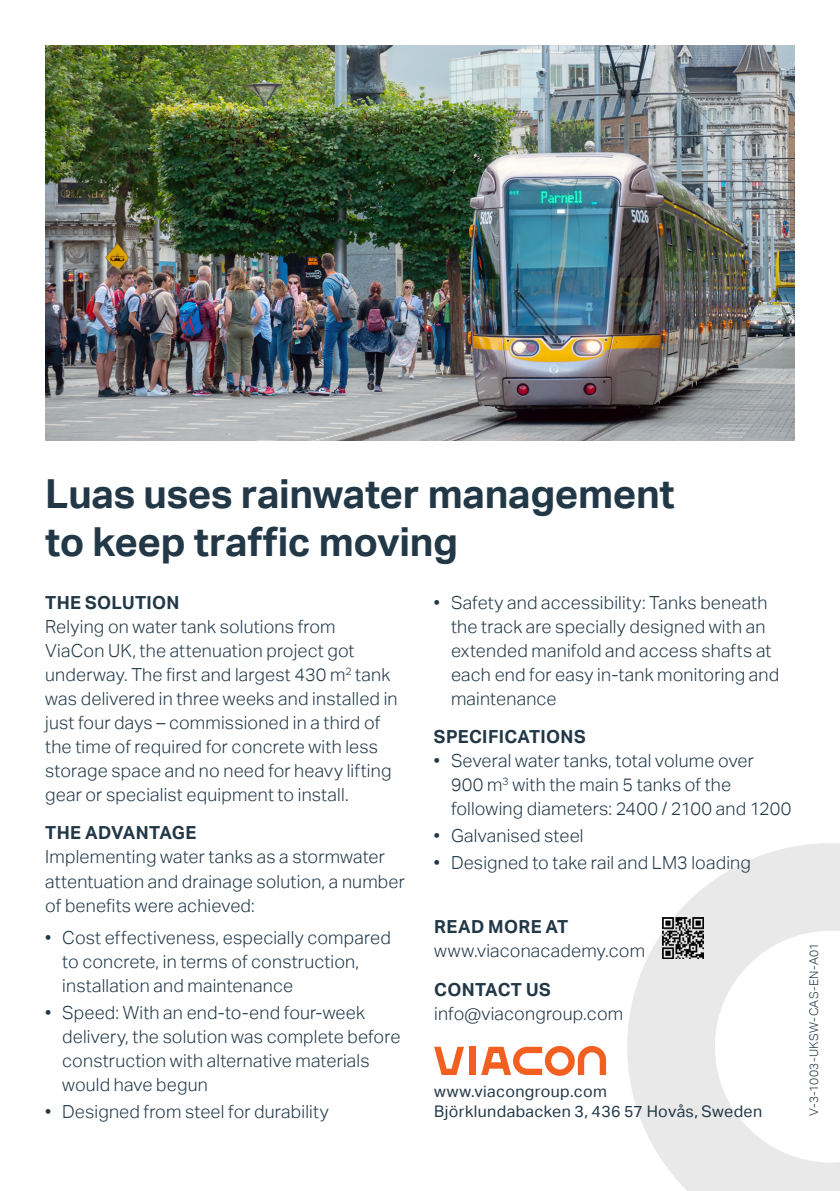
<style>
.page{position:relative;width:840px;height:1191px;background:#fff}
.page>*{position:absolute;margin:0;border:0;box-sizing:border-box;transform-origin:0 0}
.Heading_1_A5_format{font:700 40px/48px "Aktiv Grotesk";letter-spacing:-.01em;color:#223847}
.Body{font:300 18px/24px "Aktiv Grotesk";letter-spacing:.01em;color:#223847}
.Subheading_1_-_Edit__NO_CAPS_for_Brand_n{font:700 18px "Aktiv Grotesk";letter-spacing:.015em;color:#223847}
.Sender{font:16px "Aktiv Grotesk";letter-spacing:.02em;color:#223847}
.Item_number{font:300 12px "Aktiv Grotesk";letter-spacing:.025em;color:#223847}
</style>
<div class="page">
<svg style="left:627px;top:843px;width:212px;height:348px;fill:#e9e9e9"></svg>
<div style="left:469px;top:1046px;width:6px;height:29px;background:#f26021"></div>
<svg style="left:434px;top:1046px;width:30px;height:29px"></svg>
<svg style="left:481px;top:1046px;width:124px;height:29px"></svg>
<img style="left:662px;top:917px;width:41px;height:41px">
<img style="left:45px;top:45px;width:749px;height:395px">
<p class="Heading_1_A5_format" style="left:45px;top:470px;width:630px">Luas uses rainwater management to keep traffic moving</p>
<p class="Subheading_1_-_Edit__NO_CAPS_for_Brand_n" style="left:45px;top:592px;width:136px">THE SOLUTION</p>
<p class="Body" style="left:45px;top:615px;width:354px">Relying on water tank solutions from ViaCon UK, the attenuation project got underway. The first and largest 430 m<sup>2</sup> tank was delivered in three weeks and installed in just four days – commissioned in a third of the time of required for concrete with less storage space and no need for heavy lifting gear or specialist equipment to install.</p>
<p class="Subheading_1_-_Edit__NO_CAPS_for_Brand_n" style="left:45px;top:822px;width:152px">THE ADVANTAGE</p>
<p class="Body" style="left:45px;top:845px;width:361px">Implementing water tanks as a stormwater attentuation and drainage solution, a number of benefits were achieved:</p>
<p class="Body" style="left:62px;top:925px;width:330px;text-indent:-17px">• Cost effectiveness, especially compared to concrete, in terms of construction, installation and maintenance</p>
<p class="Body" style="left:62px;top:1000px;width:339px;text-indent:-17px">• Speed: With an end-to-end four-week delivery, the solution was complete before construction with alternative materials would have begun</p>
<p class="Body" style="left:45px;top:1099px;width:285px">• Designed from steel for durability</p>
<p class="Body" style="left:451px;top:591px;width:329px;text-indent:-17px">• Safety and accessibility: Tanks beneath the track are specially designed with an extended manifold and access shafts at each end for easy in-tank monitoring and maintenance</p>
<p class="Subheading_1_-_Edit__NO_CAPS_for_Brand_n" style="left:434px;top:726px;width:153px">SPECIFICATIONS</p>
<p class="Body" style="left:451px;top:749px;width:342px;text-indent:-17px">• Several water tanks, total volume over<br>900 m<sup>3</sup> with the main 5 tanks of the following diameters: 2400 / 2100 and 1200</p>
<p class="Body" style="left:434px;top:824px;width:151px">• Galvanised steel</p>
<p class="Body" style="left:434px;top:851px;width:318px">• Designed to take rail and LM3 loading</p>
<p class="Subheading_1_-_Edit__NO_CAPS_for_Brand_n" style="left:434px;top:916px;width:135px">READ MORE AT</p>
<p class="Body" style="left:434px;top:939px;width:212px">www.viaconacademy.com</p>
<p class="Subheading_1_-_Edit__NO_CAPS_for_Brand_n" style="left:434px;top:979px;width:118px">CONTACT US</p>
<p class="Body" style="left:434px;top:1001px;width:190px">info@viacongroup.com</p>
<p class="Sender" style="left:434px;top:1081px;width:174px">www.viacongroup.com</p>
<p class="Sender" style="left:434px;top:1102px;width:329px">Björklundabacken 3, 436 57 Hovås, Sweden</p>
<p class="Item_number" style="left:806px;top:1116px;width:175px;rotate:-90deg">V-3-1003-UKSW-CAS-EN-A01</p>
</div>
